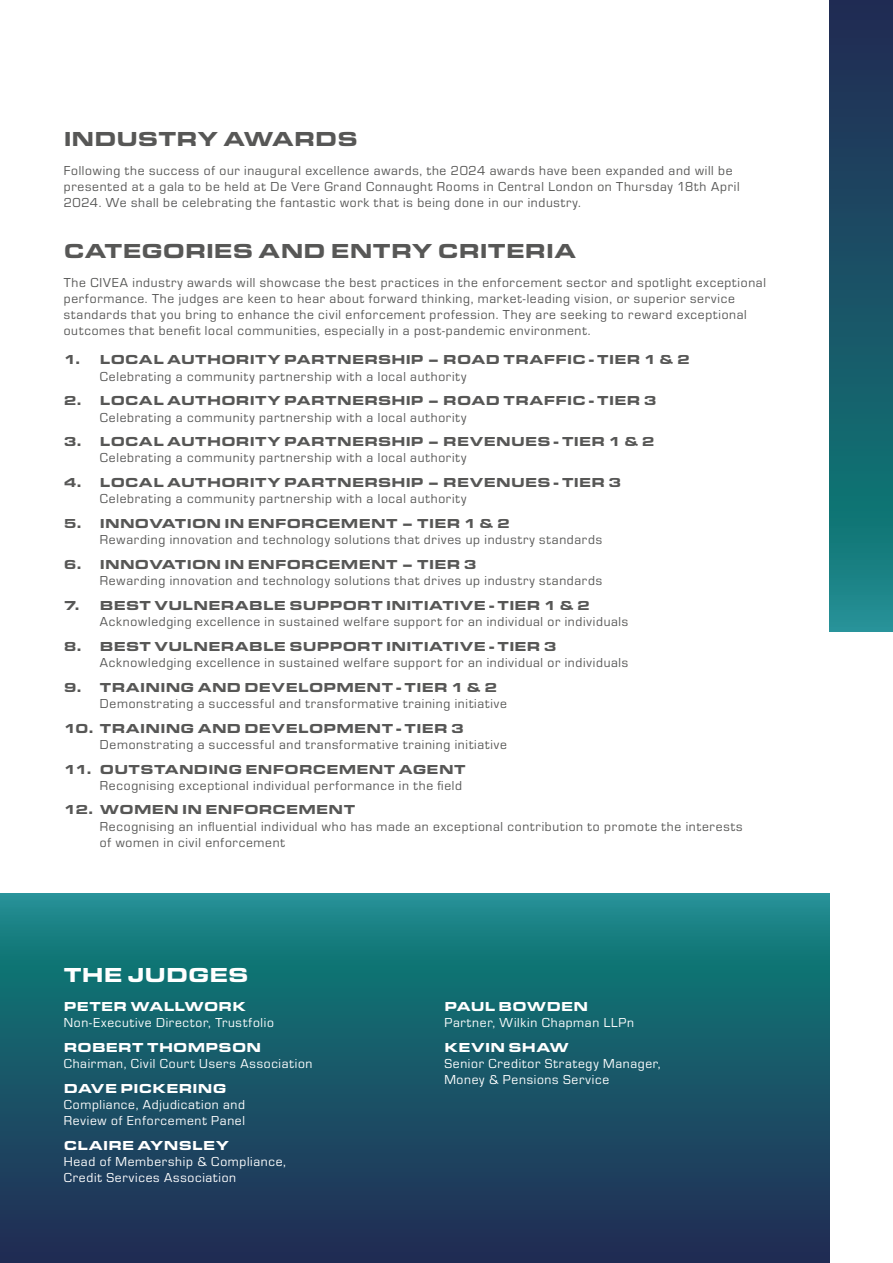
<style>
.page{position:relative;width:893px;height:1263px;background:#fff}
.page>*{position:absolute;margin:0;border:0;box-sizing:border-box;transform-origin:0 0}
.t1{font:900 21px "Eurostile Ext";color:#575756}
.t2{font:900 21px "Eurostile Ext";color:#fff}
.t3{font:13.5px/16.2px "Eurostile";letter-spacing:.05em;color:#575756}
.t4{font:900 13.5px "Eurostile Ext";letter-spacing:.02em;color:#575756}
.t5{font:13.5px/16.2px "Eurostile";letter-spacing:.05em;color:#fff}
.t6{font:900 13.5px "Eurostile Ext";letter-spacing:.015em;color:#fff}
.t7{font:900 13.5px "Eurostile Ext";letter-spacing:.035em;color:#fff}
</style>
<div class="page">
<svg style="left:0;top:893px;width:829px;height:370px;background:#19586a"></svg>
<svg style="left:829px;top:0;width:64px;height:631px;background:#19576a"></svg>
<h1 class="t1" style="left:64px;top:123px;width:296px">INDUSTRY AWARDS</h1>
<p class="t3" style="left:64px;top:162px;width:677px">Following the success of our inaugural excellence awards, the 2024 awards have been expanded and will be presented at a gala to be held at De Vere Grand Connaught Rooms in Central London on Thursday 18th April<br>2024. We shall be celebrating the fantastic work that is being done in our industry.</p>
<h1 class="t1" style="left:64px;top:235px;width:514px">CATEGORIES AND ENTRY CRITERIA</h1>
<p class="t3" style="left:64px;top:274px;width:704px">The CIVEA industry awards will showcase the best practices in the enforcement sector and spotlight exceptional performance. The judges are keen to hear about forward thinking, market-leading vision, or superior service standards that you bring to enhance the civil enforcement profession. They are seeking to reward exceptional outcomes that benefit local communities, especially in a post-pandemic environment.</p>
<p class="t4" style="left:64px;top:350px;width:628px">1. LOCAL AUTHORITY PARTNERSHIP – ROAD TRAFFIC - TIER 1 &amp; 2</p>
<p class="t3" style="left:100px;top:367px;width:368px">Celebrating a community partnership with a local authority</p>
<p class="t4" style="left:64px;top:391px;width:594px">2. LOCAL AUTHORITY PARTNERSHIP – ROAD TRAFFIC - TIER 3</p>
<p class="t3" style="left:100px;top:408px;width:368px">Celebrating a community partnership with a local authority</p>
<p class="t4" style="left:64px;top:432px;width:592px">3. LOCAL AUTHORITY PARTNERSHIP – REVENUES - TIER 1 &amp; 2</p>
<p class="t3" style="left:100px;top:449px;width:368px">Celebrating a community partnership with a local authority</p>
<p class="t4" style="left:64px;top:472px;width:559px">4. LOCAL AUTHORITY PARTNERSHIP – REVENUES - TIER 3</p>
<p class="t3" style="left:100px;top:490px;width:368px">Celebrating a community partnership with a local authority</p>
<p class="t4" style="left:64px;top:513px;width:448px">5. INNOVATION IN ENFORCEMENT – TIER 1 &amp; 2</p>
<p class="t3" style="left:100px;top:531px;width:504px">Rewarding innovation and technology solutions that drives up industry standards</p>
<p class="t4" style="left:64px;top:554px;width:414px">6. INNOVATION IN ENFORCEMENT – TIER 3</p>
<p class="t3" style="left:100px;top:572px;width:504px">Rewarding innovation and technology solutions that drives up industry standards</p>
<p class="t4" style="left:64px;top:595px;width:528px">7. BEST VULNERABLE SUPPORT INITIATIVE - TIER 1 &amp; 2</p>
<p class="t3" style="left:100px;top:613px;width:530px">Acknowledging excellence in sustained welfare support for an individual or individuals</p>
<p class="t4" style="left:64px;top:636px;width:494px">8. BEST VULNERABLE SUPPORT INITIATIVE - TIER 3</p>
<p class="t3" style="left:100px;top:654px;width:530px">Acknowledging excellence in sustained welfare support for an individual or individuals</p>
<p class="t4" style="left:64px;top:677px;width:435px">9. TRAINING AND DEVELOPMENT - TIER 1 &amp; 2</p>
<p class="t3" style="left:100px;top:695px;width:408px">Demonstrating a successful and transformative training initiative</p>
<p class="t4" style="left:64px;top:718px;width:402px">10. TRAINING AND DEVELOPMENT - TIER 3</p>
<p class="t3" style="left:100px;top:736px;width:408px">Demonstrating a successful and transformative training initiative</p>
<p class="t4" style="left:64px;top:759px;width:403px">11. OUTSTANDING ENFORCEMENT AGENT</p>
<p class="t3" style="left:100px;top:776px;width:364px">Recognising exceptional individual performance in the field</p>
<p class="t4" style="left:64px;top:800px;width:293px">12. WOMEN IN ENFORCEMENT</p>
<p class="t3" style="left:100px;top:817px;width:644px">Recognising an influential individual who has made an exceptional contribution to promote the interests of women in civil enforcement</p>
<h1 class="t2" style="left:64px;top:959px;width:187px">THE JUDGES</h1>
<p class="t6" style="left:64px;top:996px;width:184px">PETER WALLWORK</p>
<p class="t5" style="left:64px;top:1014px;width:212px">Non-Executive Director, Trustfolio</p>
<p class="t6" style="left:64px;top:1037px;width:199px">ROBERT THOMPSON</p>
<p class="t5" style="left:64px;top:1055px;width:250px">Chairman, Civil Court Users Association</p>
<p class="t6" style="left:64px;top:1078px;width:164px">DAVE PICKERING</p>
<p class="t5" style="left:64px;top:1096px;width:183px">Compliance, Adjudication and<br>Review of Enforcement Panel</p>
<p class="t6" style="left:64px;top:1135px;width:167px">CLAIRE AYNSLEY</p>
<p class="t5" style="left:64px;top:1153px;width:224px">Head of Membership &amp; Compliance,<br>Credit Services Association</p>
<p class="t6" style="left:444px;top:996px;width:145px">PAUL BOWDEN</p>
<p class="t5" style="left:444px;top:1014px;width:191px">Partner, Wilkin Chapman LLPn</p>
<p class="t7" style="left:444px;top:1037px;width:126px">KEVIN SHAW</p>
<p class="t5" style="left:444px;top:1055px;width:218px">Senior Creditor Strategy Manager,<br>Money &amp; Pensions Service</p>
</div>
